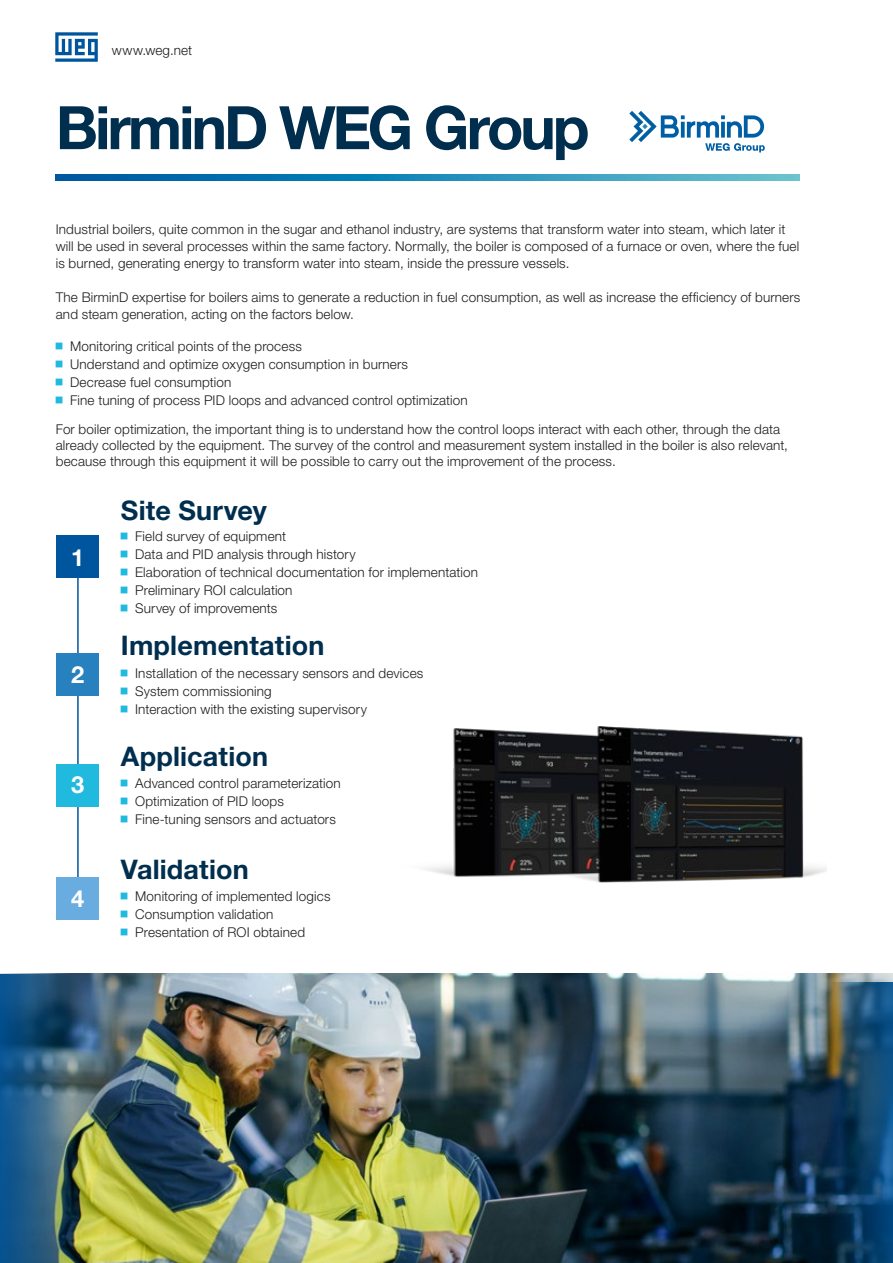
<style>
.page{position:relative;width:893px;height:1263px;background:#fff}
.page>*{position:absolute;margin:0;border:0;box-sizing:border-box;transform-origin:0 0}
.t1{font:700 60px "Helvetica Neue LT Pro";letter-spacing:-.05em;color:#002e4e}
.t2{font:700 27px "Helvetica Neue LT Pro";letter-spacing:.005em;color:#002e4e}
.t3{font:700 23.7px "Helvetica Neue LT Pro";color:#fff}
.t4{font:300 13.5px/18px "Helvetica Neue LT Pro";letter-spacing:.01em;color:#1d1d1b}
</style>
<div class="page">
<hr style="left:77px;top:572px;width:2px;height:317px;background:#00569e">
<div style="left:56px;top:536px;width:43px;height:42px;background:#00569e"></div>
<div style="left:56px;top:653px;width:43px;height:43px;background:#2881bf"></div>
<div style="left:56px;top:764px;width:43px;height:42px;background:#20badf"></div>
<div style="left:56px;top:877px;width:43px;height:43px;background:#69acdf"></div>
<img style="left:426px;top:727px;width:401px;height:156px">
<svg style="left:56px;top:175px;width:743px;height:5px"></svg>
<svg style="left:629px;top:111px;width:136px;height:41px"></svg>
<svg style="left:55px;top:32px;width:43px;height:30px"></svg>
<img style="left:0;top:974px;width:893px;height:289px">
<p class="t4" style="left:112px;top:41px;width:82px">www.weg.net</p>
<h1 class="t1" style="left:56px;top:90px;width:535px">BirminD WEG Group</h1>
<p class="t4" style="left:56px;top:220px;width:745px;line-height:17px">Industrial boilers, quite common in the sugar and ethanol industry, are systems that transform water into steam, which later it will be used in several processes within the same factory. Normally, the boiler is composed of a furnace or oven, where the fuel is burned, generating energy to transform water into steam, inside the pressure vessels.</p>
<p class="t4" style="left:56px;top:288px;width:746px;line-height:17px">The BirminD expertise for boilers aims to generate a reduction in fuel consumption, as well as increase the efficiency of burners and steam generation, acting on the factors below.</p>
<p class="t4" style="left:70px;top:337px;width:399px">Monitoring critical points of the process<br>Understand and optimize oxygen consumption in burners<br>Decrease fuel consumption<br>Fine tuning of process PID loops and advanced control optimization</p>
<p class="t4" style="left:56px;top:421px;width:734px;line-height:16.2px">For boiler optimization, the important thing is to understand how the control loops interact with each other, through the data already collected by the equipment. The survey of the control and measurement system installed in the boiler is also relevant, because through this equipment it will be possible to carry out the improvement of the process.</p>
<h3 class="t3" style="left:71px;top:542px;width:15px">1</h3>
<h3 class="t3" style="left:71px;top:660px;width:15px">2</h3>
<h3 class="t3" style="left:71px;top:770px;width:15px">3</h3>
<h3 class="t3" style="left:71px;top:883px;width:15px">4</h3>
<h2 class="t2" style="left:121px;top:493px;width:147px">Site Survey</h2>
<p class="t4" style="left:135px;top:527px;width:344px">Field survey of equipment<br>Data and PID analysis through history<br>Elaboration of technical documentation for implementation Preliminary ROI calculation<br>Survey of improvements</p>
<h2 class="t2" style="left:121px;top:628px;width:205px">Implementation</h2>
<p class="t4" style="left:135px;top:663px;width:290px">Installation of the necessary sensors and devices<br>System commissioning<br>Interaction with the existing supervisory</p>
<h2 class="t2" style="left:121px;top:739px;width:149px">Application</h2>
<p class="t4" style="left:135px;top:774px;width:207px">Advanced control parameterization<br>Optimization of PID loops<br>Fine-tuning sensors and actuators</p>
<h2 class="t2" style="left:121px;top:852px;width:129px">Validation</h2>
<p class="t4" style="left:135px;top:887px;width:197px">Monitoring of implemented logics<br>Consumption validation<br>Presentation of ROI obtained</p>
</div>
